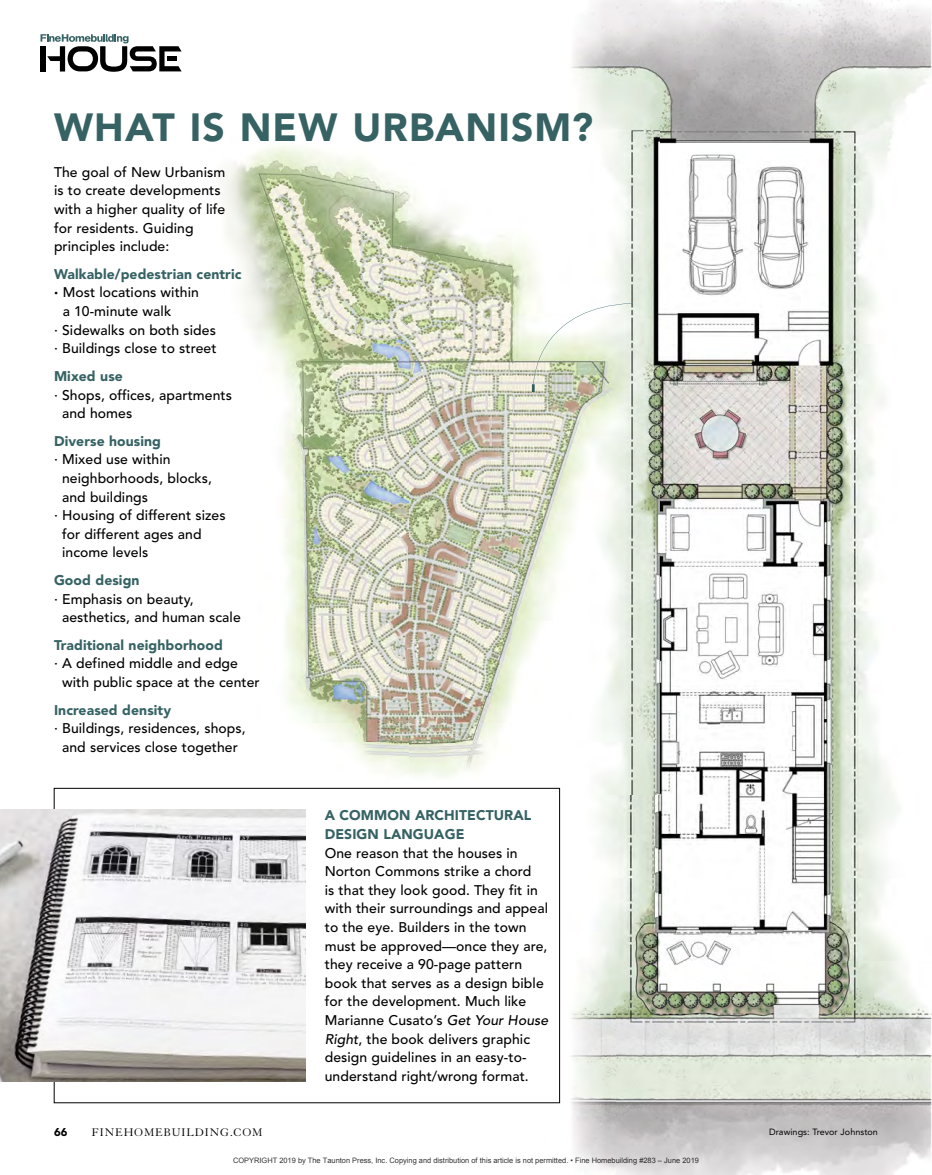
<style>
.page{position:relative;width:932px;height:1175px;background:#fff}
.page>*{position:absolute;margin:0;border:0;box-sizing:border-box;transform-origin:0 0}
.t1{font:900 39px "Avenir LT Std";letter-spacing:.03em;color:#366263}
.t2{font:500 13.95px/18.6px "Avenir LT Std";letter-spacing:.005em;color:#000}
.t3{font:900 13.95px "Avenir LT Std";letter-spacing:.005em;color:#366263}
.t4{font:12px "Granjon LT Std";letter-spacing:.07em;color:#000}
.t5{font:900 11.25px "Avenir LT Std";color:#000}
.t6{font:9px "Avenir LT Std";letter-spacing:.005em;color:#000}
.t7{font:7.5px "Arial";color:rgb(0 0 0/.8)}
.s1{font-weight:900}
.s2{font-weight:900;color:#366263}
.s3{font-style:italic}
</style>
<div class="page">
<img style="left:571px;top:0;width:361px;height:160px">
<img style="left:660px;top:160px;width:225px;height:534px">
<img style="left:617px;top:694px;width:315px;height:480px">
<img style="left:512px;top:794px;width:105px;height:380px">
<img style="left:201px;top:130px;width:459px;height:664px">
<div style="left:54px;top:788px;width:505px;height:314px;background:#fff"></div>
<svg style="left:40px;top:34px;width:141px;height:38px"></svg>
<div style="left:167px;top:56px;width:10px;height:5px;background:#000"></div>
<img style="left:0;top:809px;width:306px;height:272px">
<img style="left:533px;top:303px;width:99px;height:81px">
<svg style="left:532px;top:384px;width:2px;height:8px"></svg>
<p class="t1" style="left:54px;top:104px;width:540px">WHAT IS NEW URBANISM?</p>
<p class="t2" style="left:54px;top:163px;width:173px">The goal of New Urbanism is to create developments with a higher quality of life for residents. Guiding principles include:</p>
<p class="t3" style="left:54px;top:265px;width:189px">Walkable/pedestrian centric</p>
<p class="t2" style="left:54px;top:284px;width:146px"><span class="s1">·</span> Most locations within</p>
<p class="t2" style="left:63px;top:302px;width:110px">a 10-minute walk</p>
<p class="t2" style="left:54px;top:321px;width:163px">· Sidewalks on both sides</p>
<p class="t2" style="left:54px;top:339px;width:164px">· Buildings close to street</p>
<p class="t3" style="left:54px;top:367px;width:70px">Mixed use</p>
<p class="t2" style="left:54px;top:386px;width:179px">· Shops, offices, apartments</p>
<p class="t2" style="left:62px;top:404px;width:72px">and homes</p>
<p class="t3" style="left:54px;top:432px;width:109px">Diverse housing</p>
<p class="t2" style="left:54px;top:450px;width:118px">· Mixed use within</p>
<p class="t2" style="left:62px;top:469px;width:151px">neighborhoods, blocks,</p>
<p class="t2" style="left:62px;top:488px;width:87px">and buildings</p>
<p class="t2" style="left:54px;top:506px;width:173px">· Housing of different sizes</p>
<p class="t2" style="left:62px;top:525px;width:141px">for different ages and</p>
<p class="t2" style="left:62px;top:543px;width:88px">income levels</p>
<p class="t3" style="left:54px;top:571px;width:87px">Good design</p>
<p class="t2" style="left:54px;top:590px;width:141px">· Emphasis on beauty,</p>
<p class="t2" style="left:62px;top:608px;width:180px">aesthetics, and human scale</p>
<p class="t3" style="left:54px;top:636px;width:170px">Traditional neighborhood</p>
<p class="t2" style="left:54px;top:654px;width:185px">· A defined middle and edge</p>
<p class="t2" style="left:62px;top:673px;width:199px">with public space at the center</p>
<p class="t3" style="left:54px;top:701px;width:119px">Increased density</p>
<p class="t2" style="left:54px;top:719px;width:193px">· Buildings, residences, shops,</p>
<p class="t2" style="left:62px;top:738px;width:177px">and services close together</p>
<p class="t2" style="left:325px;top:806px;width:225px"><span class="s2">A COMMON ARCHITECTURAL<br>DESIGN LANGUAGE<br></span>One reason that the houses in<br>Norton Commons strike a chord<br>is that they look good. They fit in with their surroundings and appeal to the eye. Builders in the town must be approved—once they are, they receive a 90-page pattern book that serves as a design bible for the development. Much like<br>Marianne Cusato’s <span class="s3">Get Your House<br>Right</span>, the book delivers graphic design guidelines in an easy-to&shy;understand right/wrong format.</p>
<p class="t5" style="left:54px;top:1125px;width:15px">66</p>
<p class="t4" style="left:92px;top:1126px;width:172px">FINeHOMeBUILDING.COM</p>
<p class="t6" style="left:769px;top:1126px;width:110px">Drawings: Trevor Johnston</p>
<p class="t7" style="left:233px;top:1155px;width:467px">COPYRIGHT 2019 by The Taunton Press, Inc. Copying and distribution of this article is not permitted. • Fine Homebuilding #283 – June 2019</p>
</div>
